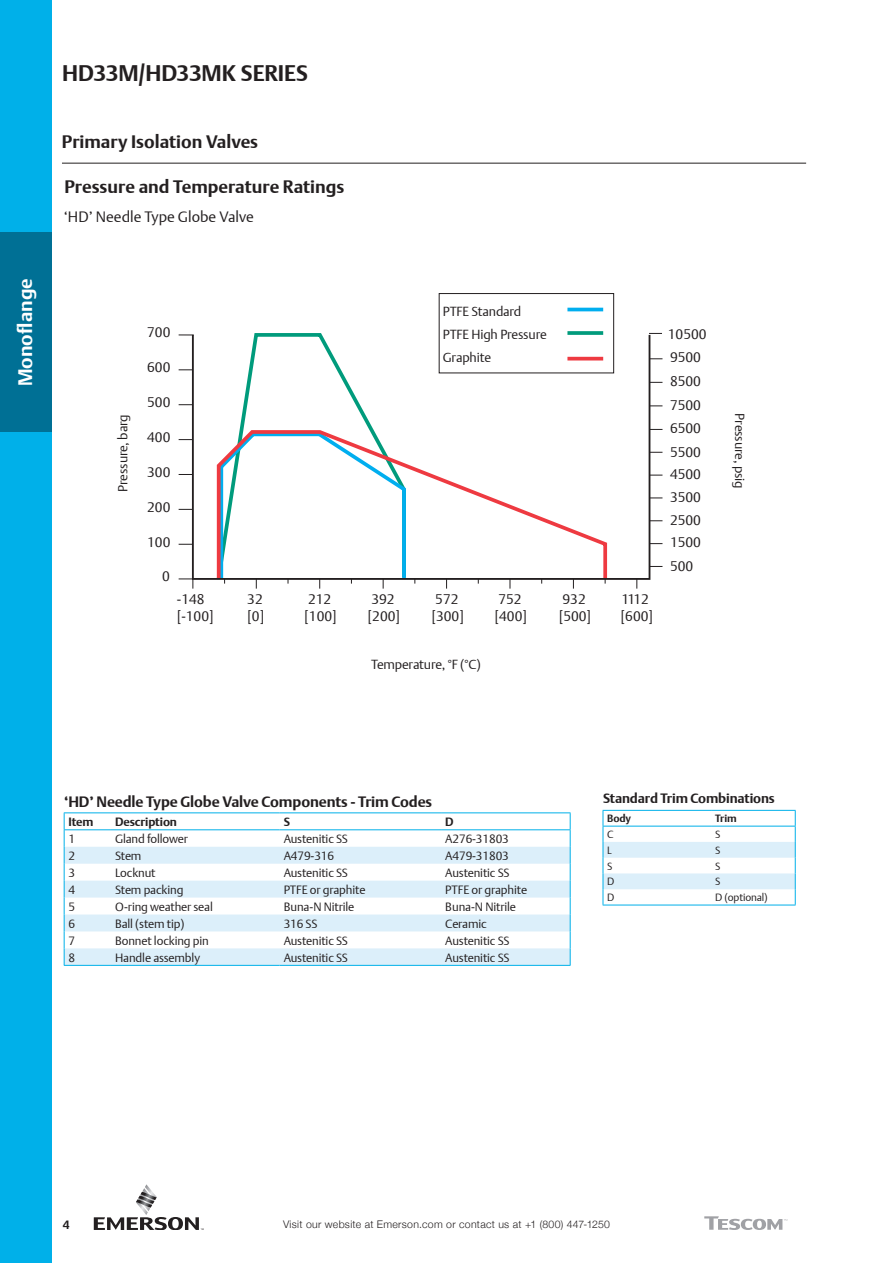
<style>
.page{position:relative;width:893px;height:1263px;background:#fff}
.page>*{position:absolute;margin:0;border:0;box-sizing:border-box;transform-origin:0 0}
.t1{font:700 22.5px "DTL Argo T";letter-spacing:-.005em;color:#231f20}
.t2{font:700 19.5px "DTL Argo T";color:#fff}
.t3{font:700 18px "DTL Argo T";color:#231f20}
.t4{font:700 15px "DTL Argo T";letter-spacing:-.01em;color:#231f20}
.t5{font:15px "DTL Argo T Light";color:#231f20}
.t6{font:13.95px/17.2px "DTL Argo T Light";color:#231f20}
.t7{font:700 13.5px "DTL Argo T";letter-spacing:-.01em;color:#231f20}
.t8{font:13.2px/23.1px "DTL Argo T Light";letter-spacing:-.01em;color:#231f20}
.t9{font:12px "DTL Argo T Light";letter-spacing:-.01em;color:#231f20}
.t10{font:700 12px "DTL Argo T";letter-spacing:-.01em;color:#231f20}
.t11{font:300 10.5px "Helvetica Neue";letter-spacing:.03em;color:#231f20}
.t12{font:10.5px "DTL Argo T Light";letter-spacing:-.01em;color:#231f20}
.t13{font:700 10.5px "DTL Argo T";letter-spacing:-.01em;color:#231f20}
</style>
<div class="page">
<div style="left:0;top:0;width:51px;height:1263px;background:#00b0e9"></div>
<svg style="left:94px;top:1184px;width:110px;height:46px"></svg>
<hr style="left:62px;top:163px;width:744px;height:1px;background:#231f20">
<svg style="left:704px;top:1216px;width:83px;height:14px"></svg>
<div style="left:0;top:233px;width:51px;height:199px;background:#007095"></div>
<svg style="left:179px;top:544px;width:13px;height:1px"></svg>
<svg style="left:179px;top:578px;width:14px;height:11px"></svg>
<svg style="left:179px;top:509px;width:13px;height:1px"></svg>
<svg style="left:179px;top:474px;width:13px;height:1px"></svg>
<svg style="left:179px;top:439px;width:13px;height:1px"></svg>
<svg style="left:179px;top:404px;width:13px;height:1px"></svg>
<svg style="left:179px;top:369px;width:13px;height:1px"></svg>
<svg style="left:179px;top:334px;width:13px;height:1px"></svg>
<svg style="left:650px;top:566px;width:12px;height:1px"></svg>
<svg style="left:650px;top:543px;width:12px;height:1px"></svg>
<svg style="left:650px;top:520px;width:12px;height:1px"></svg>
<svg style="left:650px;top:497px;width:12px;height:1px"></svg>
<svg style="left:650px;top:475px;width:12px;height:1px"></svg>
<svg style="left:650px;top:452px;width:12px;height:1px"></svg>
<svg style="left:650px;top:429px;width:12px;height:1px"></svg>
<svg style="left:650px;top:405px;width:12px;height:1px"></svg>
<svg style="left:650px;top:382px;width:12px;height:1px"></svg>
<svg style="left:650px;top:358px;width:12px;height:1px"></svg>
<svg style="left:649px;top:333px;width:13px;height:1px"></svg>
<svg style="left:240px;top:333px;width:133px;height:95px"></svg>
<svg style="left:216px;top:428px;width:392px;height:155px"></svg>
<div style="left:192px;top:334px;width:458px;height:246px;border:2px solid #231f20"></div>
<hr style="left:567px;top:308px;width:36px;height:3px;background:#00aeef">
<svg style="left:567px;top:331px;width:36px;height:4px"></svg>
<hr style="left:567px;top:357px;width:36px;height:3px;background:#ee3a41">
<div style="left:439px;top:293px;width:175px;height:80px;border:1px solid #231f20"></div>
<svg style="left:65px;top:847px;width:505px;height:118px;fill:#dceffa"></svg>
<hr style="left:64px;top:965px;width:47px;height:1px;background:#00b0e9">
<hr style="left:111px;top:965px;width:168px;height:1px;background:#00b0e9">
<hr style="left:279px;top:965px;width:162px;height:1px;background:#00b0e9">
<hr style="left:441px;top:965px;width:130px;height:1px;background:#00b0e9">
<hr style="left:64px;top:812px;width:47px;height:1px;background:#00b0e9">
<svg style="left:64px;top:813px;width:1px;height:152px"></svg>
<hr style="left:111px;top:812px;width:168px;height:1px;background:#00b0e9">
<hr style="left:279px;top:812px;width:162px;height:1px;background:#00b0e9">
<hr style="left:441px;top:812px;width:130px;height:1px;background:#00b0e9">
<svg style="left:570px;top:813px;width:1px;height:152px"></svg>
<hr style="left:64px;top:829px;width:47px;height:1px;background:#00b0e9">
<hr style="left:111px;top:829px;width:168px;height:1px;background:#00b0e9">
<hr style="left:279px;top:829px;width:162px;height:1px;background:#00b0e9">
<hr style="left:441px;top:829px;width:130px;height:1px;background:#00b0e9">
<hr style="left:603px;top:905px;width:108px;height:1px;background:#00b0e9">
<hr style="left:711px;top:905px;width:85px;height:1px;background:#00b0e9">
<hr style="left:603px;top:810px;width:108px;height:1px;background:#00b0e9">
<hr style="left:711px;top:810px;width:85px;height:1px;background:#00b0e9">
<svg style="left:603px;top:811px;width:193px;height:94px"></svg>
<hr style="left:603px;top:826px;width:108px;height:1px;background:#00b0e9">
<hr style="left:711px;top:826px;width:85px;height:1px;background:#00b0e9">
<h2 class="t2" style="left:14px;top:386px;width:110px;rotate:-90deg">Monoflange</h2>
<h1 class="t1" style="left:62px;top:60px;width:247px">HD33M/HD33MK SERIES</h1>
<h3 class="t3" style="left:62px;top:131px;width:198px">Primary Isolation Valves</h3>
<h3 class="t3" style="left:65px;top:176px;width:281px">Pressure and Temperature Ratings</h3>
<p class="t5" style="left:64px;top:207px;width:191px">‘HD’ Needle Type Globe Valve</p>
<p class="t6" style="left:147px;top:324px;width:25px">700</p>
<p class="t6" style="left:147px;top:358px;width:25px">600</p>
<p class="t6" style="left:147px;top:393px;width:25px">500</p>
<p class="t8" style="left:443px;top:300px;width:106px">PTFE Standard<br>PTFE High Pressure<br>Graphite</p>
<p class="t6" style="left:668px;top:325px;width:40px">10500</p>
<p class="t6" style="left:670px;top:349px;width:33px">9500</p>
<p class="t6" style="left:670px;top:372px;width:33px">8500</p>
<p class="t6" style="left:670px;top:396px;width:33px">7500</p>
<p class="t8" style="left:111px;top:492px;width:79px;rotate:-90deg">Pressure, barg</p>
<p class="t8" style="left:752px;top:413px;width:76px;rotate:90deg">Pressure, psig</p>
<p class="t6" style="left:670px;top:420px;width:33px">6500</p>
<p class="t6" style="left:147px;top:428px;width:25px">400</p>
<p class="t6" style="left:670px;top:443px;width:33px">5500</p>
<p class="t6" style="left:147px;top:463px;width:25px">300</p>
<p class="t6" style="left:670px;top:465px;width:33px">4500</p>
<p class="t6" style="left:670px;top:488px;width:33px">3500</p>
<p class="t6" style="left:147px;top:498px;width:25px">200</p>
<p class="t6" style="left:147px;top:534px;width:25px">100</p>
<p class="t6" style="left:162px;top:567px;width:9px">0</p>
<p class="t6" style="left:177px;top:590px;width:38px">-148 [-100]</p>
<p class="t6" style="left:247px;top:590px;width:19px">32 [0]</p>
<p class="t6" style="left:304px;top:590px;width:34px">212 [100]</p>
<p class="t6" style="left:368px;top:590px;width:34px">392 [200]</p>
<p class="t6" style="left:431px;top:590px;width:34px">572 [300]</p>
<p class="t6" style="left:494px;top:590px;width:34px">752 [400]</p>
<p class="t6" style="left:559px;top:590px;width:34px">932 [500]</p>
<p class="t6" style="left:621px;top:590px;width:34px">1112 [600]</p>
<p class="t8" style="left:371px;top:653px;width:111px">Temperature, °F (°C)</p>
<p class="t6" style="left:670px;top:511px;width:33px">2500</p>
<p class="t6" style="left:670px;top:533px;width:33px">1500</p>
<p class="t6" style="left:670px;top:557px;width:25px">500</p>
<p class="t4" style="left:64px;top:793px;width:369px">‘HD’ Needle Type Globe Valve Components - Trim Codes</p>
<p class="t10" style="left:68px;top:815px;width:27px">Item</p>
<p class="t10" style="left:115px;top:815px;width:63px">Description</p>
<p class="t10" style="left:284px;top:815px;width:8px">S</p>
<p class="t10" style="left:445px;top:815px;width:10px">D</p>
<p class="t9" style="left:68px;top:831px;width:8px">1</p>
<p class="t9" style="left:115px;top:831px;width:74px">Gland follower</p>
<p class="t9" style="left:284px;top:831px;width:66px">Austenitic SS</p>
<p class="t9" style="left:445px;top:831px;width:65px">A276-31803</p>
<p class="t9" style="left:68px;top:848px;width:8px">2</p>
<p class="t9" style="left:115px;top:848px;width:28px">Stem</p>
<p class="t9" style="left:284px;top:848px;width:52px">A479-316</p>
<p class="t9" style="left:445px;top:848px;width:65px">A479-31803</p>
<p class="t9" style="left:68px;top:865px;width:8px">3</p>
<p class="t9" style="left:115px;top:865px;width:42px">Locknut</p>
<p class="t9" style="left:284px;top:865px;width:66px">Austenitic SS</p>
<p class="t9" style="left:445px;top:865px;width:66px">Austenitic SS</p>
<p class="t9" style="left:68px;top:882px;width:8px">4</p>
<p class="t9" style="left:115px;top:882px;width:70px">Stem packing</p>
<p class="t9" style="left:284px;top:882px;width:83px">PTFE or graphite</p>
<p class="t9" style="left:445px;top:882px;width:83px">PTFE or graphite</p>
<p class="t9" style="left:68px;top:899px;width:8px">5</p>
<p class="t9" style="left:115px;top:899px;width:99px">O-ring weather seal</p>
<p class="t9" style="left:284px;top:899px;width:72px">Buna-N Nitrile</p>
<p class="t9" style="left:445px;top:899px;width:72px">Buna-N Nitrile</p>
<p class="t9" style="left:68px;top:916px;width:8px">6</p>
<p class="t9" style="left:115px;top:916px;width:71px">Ball (stem tip)</p>
<p class="t9" style="left:284px;top:916px;width:35px">316 SS</p>
<p class="t9" style="left:445px;top:916px;width:43px">Ceramic</p>
<p class="t9" style="left:68px;top:933px;width:8px">7</p>
<p class="t9" style="left:115px;top:933px;width:95px">Bonnet locking pin</p>
<p class="t9" style="left:284px;top:933px;width:66px">Austenitic SS</p>
<p class="t9" style="left:445px;top:933px;width:66px">Austenitic SS</p>
<p class="t9" style="left:68px;top:950px;width:8px">8</p>
<p class="t9" style="left:115px;top:950px;width:86px">Handle assembly</p>
<p class="t9" style="left:284px;top:950px;width:66px">Austenitic SS</p>
<p class="t9" style="left:445px;top:950px;width:66px">Austenitic SS</p>
<p class="t7" style="left:603px;top:790px;width:173px">Standard Trim Combinations</p>
<p class="t13" style="left:607px;top:812px;width:25px">Body</p>
<p class="t13" style="left:715px;top:812px;width:23px">Trim</p>
<p class="t12" style="left:607px;top:828px;width:8px">C</p>
<p class="t12" style="left:715px;top:828px;width:7px">S</p>
<p class="t12" style="left:607px;top:844px;width:6px">L</p>
<p class="t12" style="left:715px;top:844px;width:7px">S</p>
<p class="t12" style="left:607px;top:860px;width:7px">S</p>
<p class="t12" style="left:715px;top:860px;width:7px">S</p>
<p class="t12" style="left:607px;top:875px;width:9px">D</p>
<p class="t12" style="left:715px;top:875px;width:7px">S</p>
<p class="t12" style="left:607px;top:891px;width:9px">D</p>
<p class="t12" style="left:715px;top:891px;width:54px">D (optional)</p>
<p class="t10" style="left:63px;top:1217px;width:8px">4</p>
<p class="t11" style="left:283px;top:1216px;width:328px">Visit our website at Emerson.com or contact us at +1 (800) 447-1250</p>
</div>
